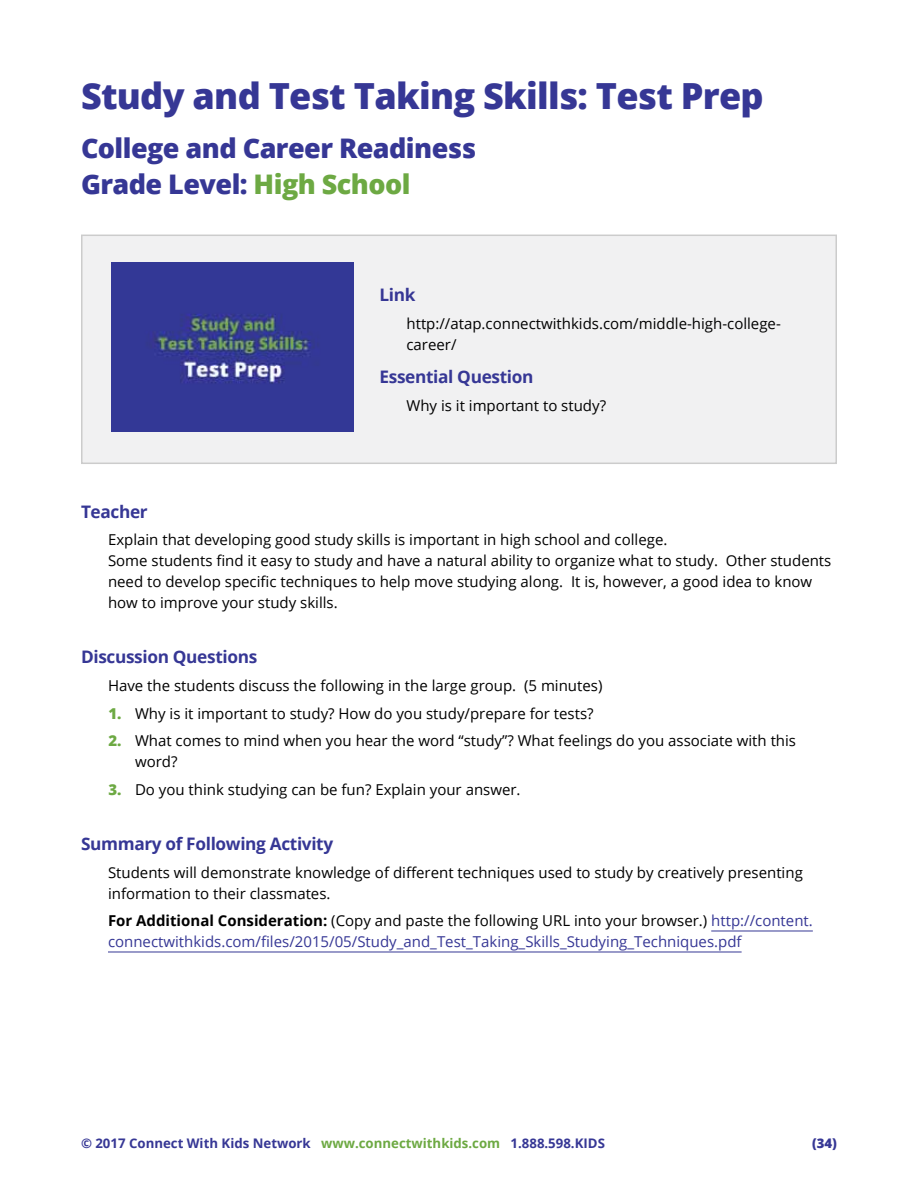
<style>
.page{position:relative;width:918px;height:1188px;background:#fff}
.page>*{position:absolute;margin:0;border:0;box-sizing:border-box;transform-origin:0 0}
.t1{font:800 36px "Open Sans";letter-spacing:-.02em;color:#363795}
.t2{font:800 27px/36px "Open Sans";letter-spacing:-.02em;color:#363795}
.t3{font:700 17.25px "Open Sans";letter-spacing:-.02em;color:#363795}
.t4{font:15px/21px "Open Sans";color:#000}
.t5{font:15px/21px "Open Sans";color:#363795}
.t6{font:700 13.2px "Open Sans";color:#363795}
.t7{font:800 13.2px "Open Sans";color:#363795}
.s1{color:#6da943}
.s2{font-weight:800;color:#6da943}
.s3{font-weight:700;color:#000}
.s4{color:#000}
</style>
<div class="page">
<hr style="left:711px;top:931px;width:102px;height:1px;background:#363795">
<hr style="left:108px;top:952px;width:634px;height:1px;background:#363795">
<div style="left:82px;top:235px;width:754px;height:228px;background:#f1f1f2"></div>
<div style="left:81px;top:235px;width:756px;height:229px;border:2px solid #ccc"></div>
<img style="left:111px;top:263px;width:243px;height:168px">
<h1 class="t1" style="left:81px;top:68px;width:684px">Study and Test Taking Skills: Test Prep</h1>
<h2 class="t2" style="left:81px;top:129px;width:397px">College and Career Readiness<br>Grade Level: <span class="s1">High School</span></h2>
<p class="t3" style="left:380px;top:282px;width:38px">Link</p>
<p class="t4" style="left:406px;top:312px;width:376px">http://atap.connectwithkids.com/middle-high-college&shy;career/</p>
<p class="t3" style="left:380px;top:365px;width:155px">Essential Question</p>
<p class="t4" style="left:406px;top:395px;width:201px">Why is it important to study?</p>
<p class="t3" style="left:81px;top:499px;width:68px">Teacher</p>
<p class="t4" style="left:108px;top:529px;width:725px">Explain that developing good study skills is important in high school and college.<br>Some students find it easy to study and have a natural ability to organize what to study. Other students need to develop specific techniques to help move studying along. It is, however, a good idea to know how to improve your study skills.</p>
<p class="t3" style="left:81px;top:645px;width:178px">Discussion Questions</p>
<p class="t4" style="left:108px;top:675px;width:496px">Have the students discuss the following in the large group. (5 minutes)</p>
<p class="t4" style="left:108px;top:702px;width:487px"><span class="s2">1.</span> Why is it important to study? How do you study/prepare for tests?</p>
<p class="t4" style="left:135px;top:730px;width:663px;text-indent:-27px"><span class="s2">2.</span> What comes to mind when you hear the word “study”? What feelings do you associate with this word?</p>
<p class="t4" style="left:108px;top:779px;width:414px"><span class="s2">3.</span> Do you think studying can be fun? Explain your answer.</p>
<p class="t3" style="left:81px;top:832px;width:254px">Summary of Following Activity</p>
<p class="t4" style="left:108px;top:861px;width:696px">Students will demonstrate knowledge of different techniques used to study by creatively presenting information to their classmates.</p>
<p class="t5" style="left:108px;top:910px;width:706px"><span class="s3">For Additional Consideration:</span> <span class="s4">(Copy and paste the following URL into your browser.)</span> http://content. connectwithkids.com/files/2015/05/Study_and_Test_Taking_Skills_Studying_Techniques.pdf</p>
<p class="t6" style="left:81px;top:1133px;width:525px">© 2017 Connect With Kids Network <span class="s1">www.connectwithkids.com</span> 1.888.598.KIDS</p>
<p class="t7" style="left:812px;top:1133px;width:26px">(34)</p>
</div>
